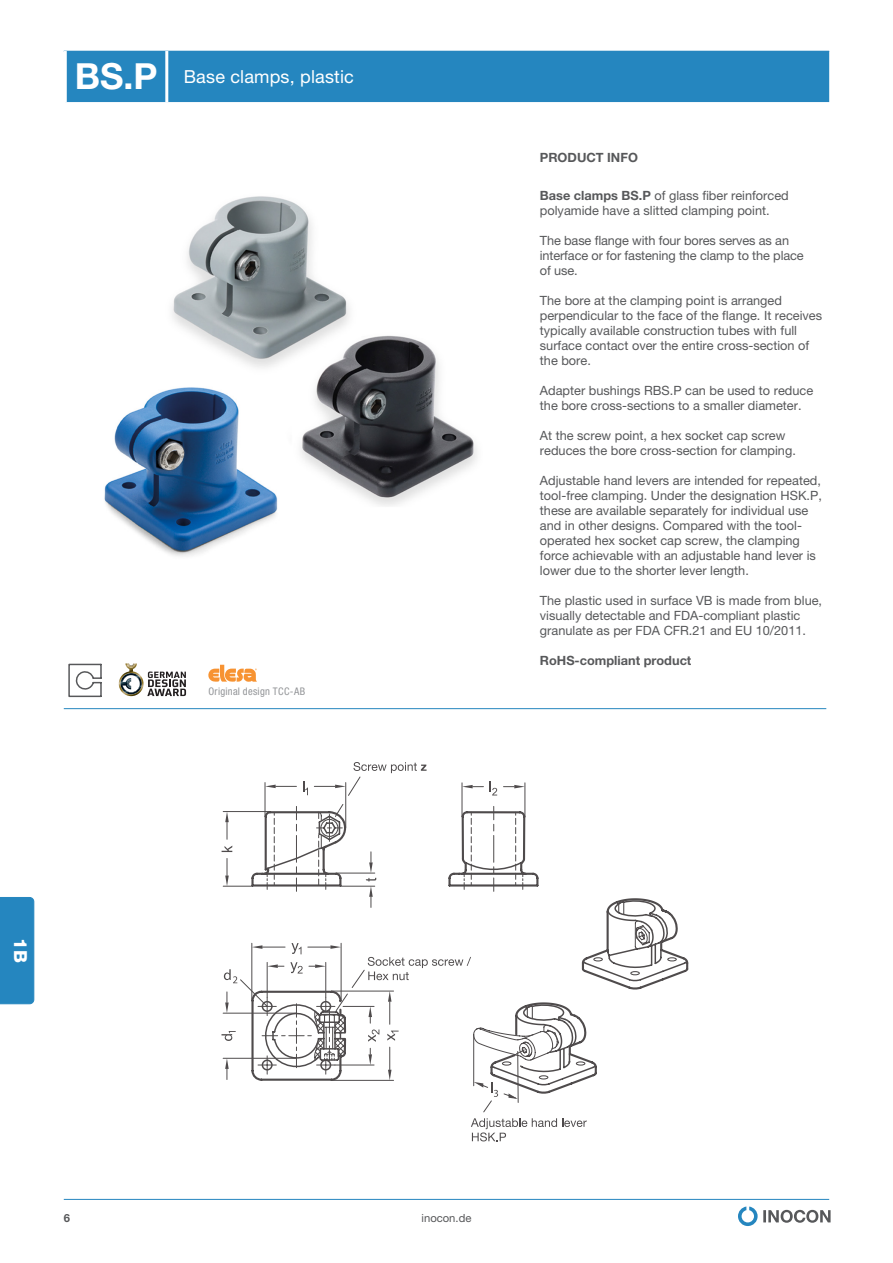
<style>
.page{position:relative;width:893px;height:1263px;background:#fff}
.page>*{position:absolute;margin:0;border:0;box-sizing:border-box;transform-origin:0 0}
.t1{font:18px "Helvetica Neue LT Pro";letter-spacing:.01em;color:#fff}
.t2{font:800 18px "Helvetica Neue LT Pro";color:#fff}
.t3{font:12.75px/15px "Helvetica Neue LT Pro";color:#57585a}
.t4{font:700 12.75px "Helvetica Neue LT Pro";color:#57585a}
.t5{font:11.25px "Helvetica Neue LT Pro";color:#57585a}
.t6{font:700 11.25px "Helvetica Neue LT Pro";color:#57585a}
.t7{font:condensed 10.5px "Helvetica Neue LT Pro";letter-spacing:.025em;color:#939598}
.s1{font-weight:700;font-size:36px}
.s2{font-weight:700}
</style>
<div class="page">
<svg style="left:738px;top:1206px;width:93px;height:20px"></svg>
<hr style="left:64px;top:1199px;width:765px;height:1px;background:#2586bf">
<div style="left:0;top:897px;width:34px;height:107px;background:#2586bf"></div>
<hr style="left:64px;top:708px;width:762px;height:1px;background:#2586bf">
<hr style="left:265px;top:782px;width:1px;height:34px;background:#231f20">
<hr style="left:345px;top:782px;width:1px;height:46px;background:#231f20">
<svg style="left:265px;top:785px;width:31px;height:3px"></svg>
<svg style="left:303px;top:781px;width:5px;height:14px"></svg>
<hr style="left:462px;top:783px;width:1px;height:34px;background:#231f20">
<hr style="left:525px;top:783px;width:1px;height:34px;background:#231f20">
<svg style="left:462px;top:785px;width:21px;height:3px"></svg>
<svg style="left:503px;top:785px;width:22px;height:3px"></svg>
<svg style="left:490px;top:781px;width:7px;height:14px"></svg>
<hr style="left:517px;top:1051px;width:1px;height:51px;background:#231f20">
<svg style="left:221px;top:803px;width:466px;height:296px"></svg>
<svg style="left:314px;top:762px;width:113px;height:34px"></svg>
<svg style="left:471px;top:1118px;width:116px;height:23px"></svg>
<svg style="left:68px;top:663px;width:34px;height:35px"></svg>
<svg style="left:208px;top:665px;width:49px;height:17px"></svg>
<div style="left:67px;top:51px;width:762px;height:51px;background:#2586bf"></div>
<hr style="left:165px;top:51px;width:3px;height:51px;background:#fff">
<img style="left:104px;top:196px;width:373px;height:361px">
<img style="left:119px;top:663px;width:25px;height:33px">
<img style="left:120px;top:673px;width:22px;height:21px">
<svg style="left:126px;top:663px;width:11px;height:6px"></svg>
<img style="left:123px;top:675px;width:17px;height:17px">
<svg style="left:147px;top:671px;width:39px;height:25px"></svg>
<h1 class="t1" style="left:75px;top:66px;width:281px"><span class="s1">BS.P</span> Base clamps, plastic</h1>
<h1 class="t2" style="left:31px;top:938px;width:26px;rotate:90deg">1B</h1>
<p class="t7" style="left:208px;top:685px;width:98px">Original design TCC-AB</p>
<p class="t4" style="left:540px;top:150px;width:99px">PRODUCT INFO</p>
<p class="t3" style="left:540px;top:188px;width:250px"><span class="s2">Base clamps BS.P</span> of glass fiber reinforced polyamide have a slitted clamping point.</p>
<p class="t3" style="left:540px;top:233px;width:265px">The base flange with four bores serves as an interface or for fastening the clamp to the place of use.</p>
<p class="t3" style="left:540px;top:293px;width:284px">The bore at the clamping point is arranged perpendicular to the face of the flange. It receives typically available construction tubes with full surface contact over the entire cross-section of the bore.</p>
<p class="t3" style="left:540px;top:383px;width:275px">Adapter bushings RBS.P can be used to reduce the bore cross-sections to a smaller diameter.</p>
<p class="t3" style="left:540px;top:428px;width:257px">At the screw point, a hex socket cap screw reduces the bore cross-section for clamping.</p>
<p class="t3" style="left:540px;top:473px;width:283px">Adjustable hand levers are intended for repeated, tool-free clamping. Under the designation HSK.P, these are available separately for individual use and in other designs. Compared with the tool&shy;operated hex socket cap screw, the clamping force achievable with an adjustable hand lever is lower due to the shorter lever length.</p>
<p class="t3" style="left:540px;top:593px;width:284px">The plastic used in surface VB is made from blue, visually detectable and FDA-compliant plastic granulate as per FDA CFR.21 and EU 10/2011.</p>
<p class="t4" style="left:540px;top:653px;width:153px">RoHS-compliant product</p>
<p class="t6" style="left:64px;top:1211px;width:8px">6</p>
<p class="t5" style="left:422px;top:1211px;width:51px">inocon.de</p>
</div>
